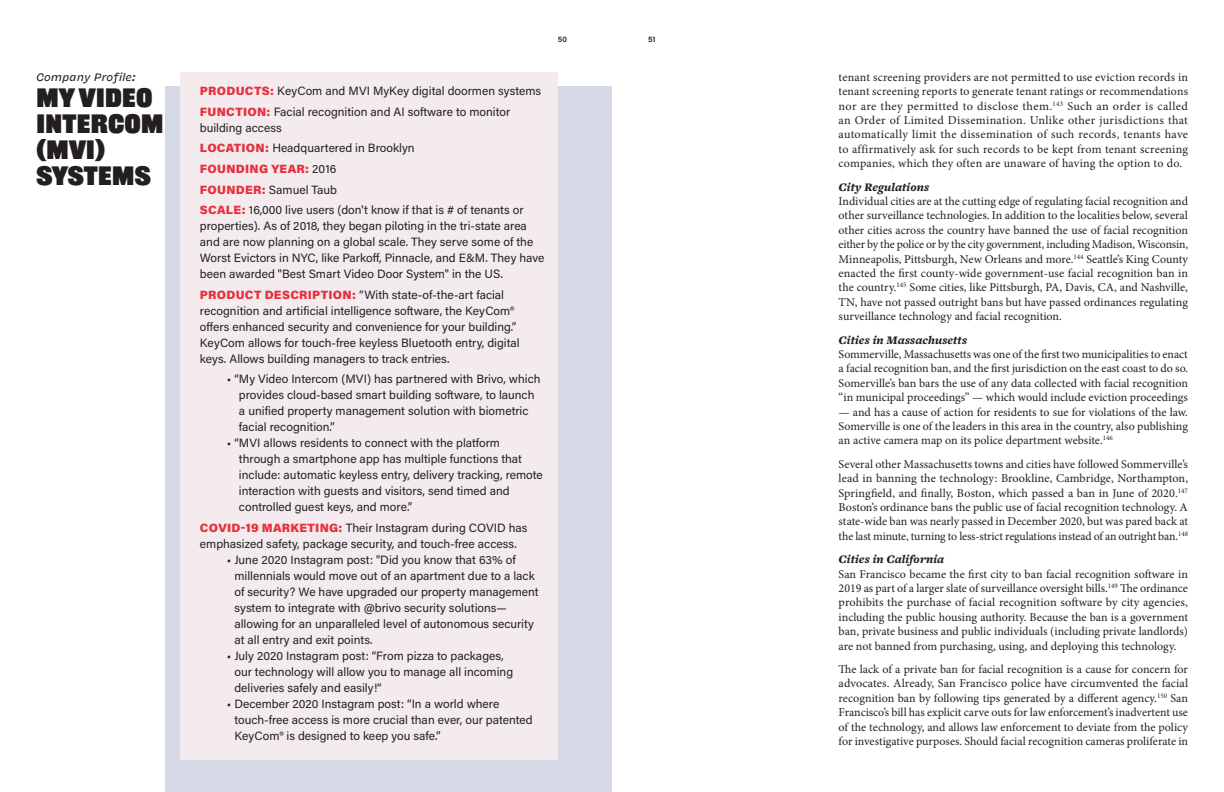
<style>
.page{position:relative;width:1224px;height:792px;background:#fff}
.page>*{position:absolute;margin:0;border:0;box-sizing:border-box;transform-origin:0 0}
.Body{font:800 26px/26px "Railroad Gothic ATF";letter-spacing:.01em;color:#231f20}
.t1{font:12px/14.4px "Minion Pro";color:#231f20;text-align:justify}
.Body-2{font:12px/16px "Acumin Pro";color:#231f20}
.t2{font:italic 900 12px "Freight Text Pro";letter-spacing:.01em;color:#231f20}
.Body-3{font:12px "Acumin Variable Concept";letter-spacing:.02em;color:#e7303c}
.Body-4{font:italic 12px "Vulf Sans";letter-spacing:.03em;color:#231f20}
.Header{font:600 8px "Acumin Pro";color:#231f20}
.s1{font-family:"Acumin Variable Concept";color:#e7303c}
.s2{font-family:"Acumin Pro";color:#231f20}
</style>
<div class="page">
<div style="left:166px;top:87px;width:446px;height:705px;background:#d5d8e5"></div>
<div style="left:180px;top:72px;width:378px;height:688px;background:#f3ebee"></div>
<p class="Body-4" style="left:36px;top:69px;width:101px">Company Profile:</p>
<p class="Body" style="left:36px;top:84px;width:129px">MY VIDEO<br>INTERCOM (MVI)<br>SYSTEMS</p>
<p class="Body-2" style="left:200px;top:82px;width:343px"><span class="s1">PRODUCTS:</span> KeyCom and MVI MyKey digital doormen systems</p>
<p class="Body-2" style="left:200px;top:103px;width:312px"><span class="s1">FUNCTION:</span> Facial recognition and AI software to monitor building access</p>
<p class="Body-2" style="left:200px;top:139px;width:216px"><span class="s1">LOCATION:</span> Headquartered in Brooklyn</p>
<p class="Body-3" style="left:200px;top:161px;width:138px">FOUNDING YEAR: <span class="s2">2016</span></p>
<p class="Body-2" style="left:200px;top:181px;width:139px"><span class="s1">FOUNDER:</span> Samuel Taub</p>
<p class="Body-2" style="left:200px;top:202px;width:346px"><span class="s1">SCALE:</span> 16,000 live users (don't know if that is # of tenants or properties). As of 2018, they began piloting in the tri-state area and are now planning on a global scale. They serve some of the Worst Evictors in NYC, like Parkoff, Pinnacle, and E&amp;M. They have been awarded "Best Smart Video Door System" in the US.</p>
<p class="Body-2" style="left:200px;top:286px;width:321px"><span class="s1">PRODUCT DESCRIPTION:</span> “With state-of-the-art facial recognition and artificial intelligence software, the KeyCom® offers enhanced security and convenience for your building.” KeyCom allows for touch-free keyless Bluetooth entry, digital keys. Allows building managers to track entries.</p>
<p class="Body-2" style="left:239px;top:371px;width:303px;text-indent:-12px">• “My Video Intercom (MVI) has partnered with Brivo, which provides cloud-based smart building software, to launch a unified property management solution with biometric facial recognition.”</p>
<p class="Body-2" style="left:239px;top:435px;width:305px;text-indent:-12px">• “MVI allows residents to connect with the platform through a smartphone app has multiple functions that include: automatic keyless entry, delivery tracking, remote interaction with guests and visitors, send timed and controlled guest keys, and more.”</p>
<p class="Body-2" style="left:200px;top:519px;width:329px"><span class="s1">COVID-19 MARKETING:</span> Their Instagram during COVID has emphasized safety, package security, and touch-free access.</p>
<p class="Body-2" style="left:234px;top:551px;width:306px;text-indent:-8px">• June 2020 Instagram post: "Did you know that 63% of millennials would move out of an apartment due to a lack of security? We have upgraded our property management system to integrate with @brivo security solutions— allowing for an unparalleled level of autonomous security at all entry and exit points.</p>
<p class="Body-2" style="left:234px;top:647px;width:280px;text-indent:-8px">• July 2020 Instagram post: “From pizza to packages, our technology will allow you to manage all incoming deliveries safely and easily!“</p>
<p class="Body-2" style="left:234px;top:695px;width:300px;text-indent:-8px">• December 2020 Instagram post: “In a world where touch-free access is more crucial than ever, our patented<br>KeyCom® is designed to keep you safe.”</p>
<p class="Header" style="left:558px;top:33px;width:11px">50</p>
<p class="Header" style="left:648px;top:33px;width:9px">51</p>
<p class="t1" style="left:839px;top:70px;width:351px">tenant screening providers are not permitted to use eviction records in tenant screening reports to generate tenant ratings or recommendations nor are they permitted to disclose them.<sup>143</sup> Such an order is called an Order of Limited Dissemination. Unlike other jurisdictions that automatically limit the dissemination of such records, tenants have to affirmatively ask for such records to be kept from tenant screening companies, which they often are unaware of having the option to do.</p>
<p class="t2" style="left:839px;top:179px;width:92px">City Regulations</p>
<p class="t1" style="left:839px;top:194px;width:351px">Individual cities are at the cutting edge of regulating facial recognition and other surveillance technologies. In addition to the localities below, several other cities across the country have banned the use of facial recognition either by the police or by the city government, including Madison, Wisconsin, Minneapolis, Pittsburgh, New Orleans and more.<sup>144</sup> Seattle’s King County enacted the first county-wide government-use facial recognition ban in the country.<sup>145</sup> Some cities, like Pittsburgh, PA, Davis, CA, and Nashville, TN, have not passed outright bans but have passed ordinances regulating surveillance technology and facial recognition.</p>
<p class="t2" style="left:839px;top:332px;width:130px">Cities in Massachusetts</p>
<p class="t1" style="left:839px;top:347px;width:351px">Sommerville, Massachusetts was one of the first two municipalities to enact a facial recognition ban, and the first jurisdiction on the east coast to do so.<br>Somerville’s ban bars the use of any data collected with facial recognition “in municipal proceedings” — which would include eviction proceedings</p>
<p class="t1" style="left:839px;top:405px;width:351px">— and has a cause of action for residents to sue for violations of the law.<br>Somerville is one of the leaders in this area in the country, also publishing an active camera map on its police department website.<sup>146</sup></p>
<p class="t1" style="left:839px;top:457px;width:351px">Several other Massachusetts towns and cities have followed Sommerville’s lead in banning the technology: Brookline, Cambridge, Northampton, Springfield, and finally, Boston, which passed a ban in June of 2020.<sup>147<br></sup>Boston’s ordinance bans the public use of facial recognition technology. A state-wide ban was nearly passed in December 2020, but was pared back at the last minute, turning to less-strict regulations instead of an outright ban.<sup>148</sup></p>
<p class="t2" style="left:839px;top:551px;width:107px">Cities in California</p>
<p class="t1" style="left:839px;top:567px;width:351px">San Francisco became the first city to ban facial recognition software in 2019 as part of a larger slate of surveillance oversight bills.<sup>149</sup> The ordinance prohibits the purchase of facial recognition software by city agencies, including the public housing authority. Because the ban is a government ban, private business and public individuals (including private landlords) are not banned from purchasing, using, and deploying this technology.</p>
<p class="t1" style="left:839px;top:662px;width:351px">The lack of a private ban for facial recognition is a cause for concern for advocates. Already, San Francisco police have circumvented the facial recognition ban by following tips generated by a different agency.<sup>150</sup> San Francisco’s bill has explicit carve outs for law enforcement’s inadvertent use of the technology, and allows law enforcement to deviate from the policy for investigative purposes. Should facial recognition cameras proliferate in</p>
</div>
